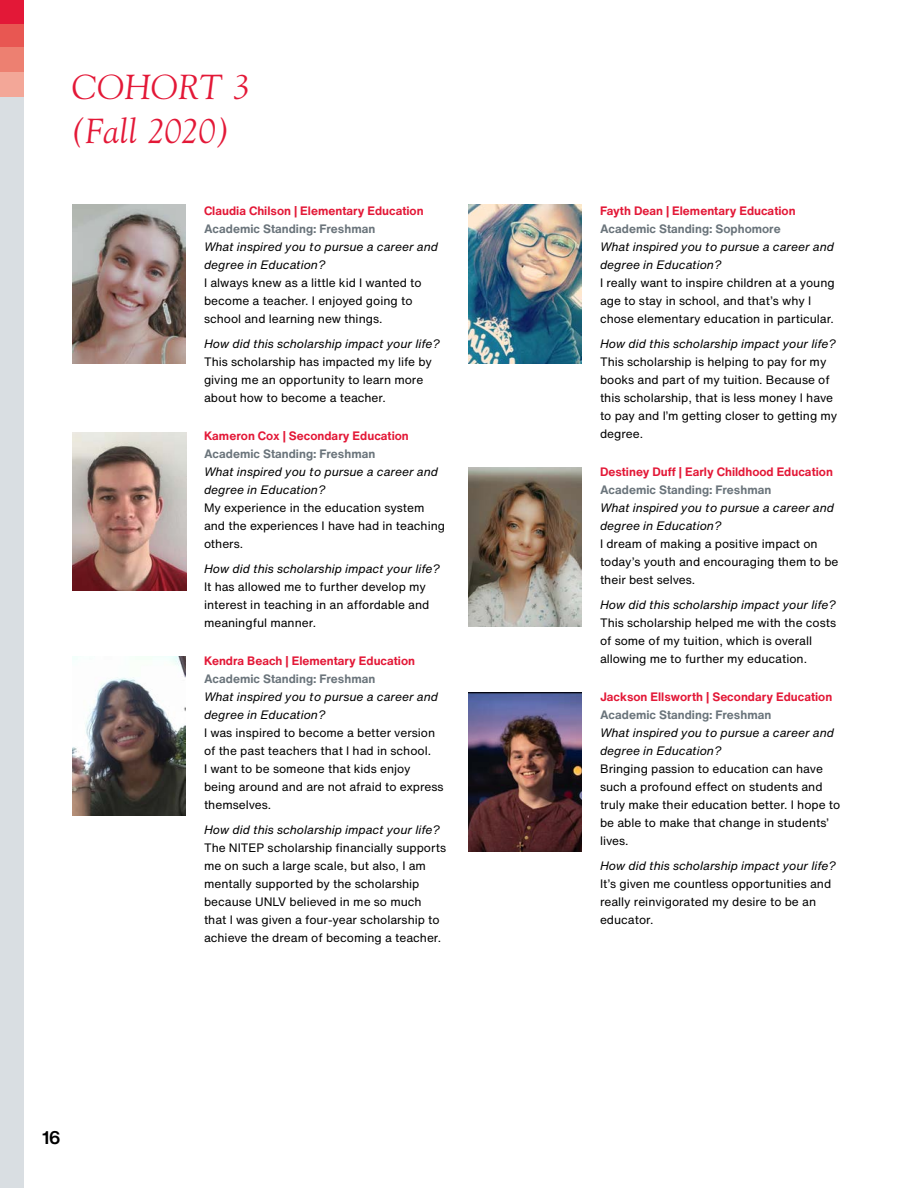
<style>
.page{position:relative;width:918px;height:1188px;background:#fff}
.page>*{position:absolute;margin:0;border:0;box-sizing:border-box;transform-origin:0 0}
.Cohort_Number{font:italic 34.5px/43.8px "Goudy";letter-spacing:.005em;color:#e31837}
.t1{font:700 18px "Helvetica Now Display";color:#000}
.Cohort_Question{font:12px/18px "Helvetica Now Text";color:#000}
.Headline_Cohort{font:700 12px "Helvetica Now Text";color:#e31837}
.Subheadline_Cohort{font:700 12px "Helvetica Now Text";color:#6a747b}
.s1{font-style:italic}
</style>
<div class="page">
<div style="left:0;top:0;width:24px;height:1188px;background:#d9dee2"></div>
<div style="left:0;top:0;width:24px;height:24px;background:#e31837"></div>
<div style="left:0;top:24px;width:24px;height:24px;background:#e85752"></div>
<div style="left:0;top:48px;width:24px;height:24px;background:#ed8071"></div>
<div style="left:0;top:72px;width:24px;height:24px;background:#f3a798"></div>
<img style="left:72px;top:205px;width:114px;height:159px">
<img style="left:72px;top:432px;width:114px;height:159px">
<img style="left:72px;top:656px;width:114px;height:159px">
<img style="left:468px;top:205px;width:114px;height:159px">
<img style="left:468px;top:467px;width:114px;height:159px">
<img style="left:468px;top:693px;width:114px;height:159px">
<h2 class="Cohort_Number" style="left:72px;top:65px;width:180px">COHORT 3 (Fall 2020)</h2>
<h3 class="Headline_Cohort" style="left:204px;top:202px;width:221px">Claudia Chilson | Elementary Education</h3>
<h4 class="Subheadline_Cohort" style="left:204px;top:220px;width:173px">Academic Standing: Freshman</h4>
<p class="Cohort_Question" style="left:204px;top:238px;width:236px"><span class="s1">What inspired you to pursue a career and degree in Education?<br></span>I always knew as a little kid I wanted to become a teacher. I enjoyed going to school and learning new things.</p>
<p class="Cohort_Question" style="left:204px;top:334px;width:238px"><span class="s1">How did this scholarship impact your life?<br></span>This scholarship has impacted my life by giving me an opportunity to learn more about how to become a teacher.</p>
<h3 class="Headline_Cohort" style="left:204px;top:427px;width:206px">Kameron Cox | Secondary Education</h3>
<h4 class="Subheadline_Cohort" style="left:204px;top:445px;width:173px">Academic Standing: Freshman</h4>
<p class="Cohort_Question" style="left:204px;top:463px;width:243px"><span class="s1">What inspired you to pursue a career and degree in Education?<br></span>My experience in the education system and the experiences I have had in teaching others.</p>
<p class="Cohort_Question" style="left:204px;top:559px;width:238px"><span class="s1">How did this scholarship impact your life?<br></span>It has allowed me to further develop my interest in teaching in an affordable and meaningful manner.</p>
<h3 class="Headline_Cohort" style="left:204px;top:652px;width:213px">Kendra Beach | Elementary Education</h3>
<h4 class="Subheadline_Cohort" style="left:204px;top:670px;width:173px">Academic Standing: Freshman</h4>
<p class="Cohort_Question" style="left:204px;top:688px;width:241px"><span class="s1">What inspired you to pursue a career and degree in Education?<br></span>I was inspired to become a better version of the past teachers that I had in school.<br>I want to be someone that kids enjoy being around and are not afraid to express themselves.</p>
<p class="Cohort_Question" style="left:204px;top:820px;width:244px"><span class="s1">How did this scholarship impact your life?<br></span>The NITEP scholarship financially supports me on such a large scale, but also, I am mentally supported by the scholarship because UNLV believed in me so much that I was given a four-year scholarship to achieve the dream of becoming a teacher.</p>
<h2 class="t1" style="left:42px;top:1125px;width:20px">16</h2>
<h3 class="Headline_Cohort" style="left:600px;top:202px;width:197px">Fayth Dean | Elementary Education</h3>
<h4 class="Subheadline_Cohort" style="left:600px;top:220px;width:182px">Academic Standing: Sophomore</h4>
<p class="Cohort_Question" style="left:600px;top:238px;width:236px"><span class="s1">What inspired you to pursue a career and degree in Education?<br></span>I really want to inspire children at a young age to stay in school, and that’s why I chose elementary education in particular.</p>
<p class="Cohort_Question" style="left:600px;top:334px;width:239px"><span class="s1">How did this scholarship impact your life?<br></span>This scholarship is helping to pay for my books and part of my tuition. Because of this scholarship, that is less money I have to pay and I’m getting closer to getting my degree.</p>
<h3 class="Headline_Cohort" style="left:600px;top:463px;width:234px">Destiney Duff | Early Childhood Education</h3>
<h4 class="Subheadline_Cohort" style="left:600px;top:481px;width:173px">Academic Standing: Freshman</h4>
<p class="Cohort_Question" style="left:600px;top:499px;width:240px"><span class="s1">What inspired you to pursue a career and degree in Education?<br></span>I dream of making a positive impact on today’s youth and encouraging them to be their best selves.</p>
<p class="Cohort_Question" style="left:600px;top:595px;width:238px"><span class="s1">How did this scholarship impact your life?<br></span>This scholarship helped me with the costs of some of my tuition, which is overall allowing me to further my education.</p>
<h3 class="Headline_Cohort" style="left:600px;top:688px;width:234px">Jackson Ellsworth | Secondary Education</h3>
<h4 class="Subheadline_Cohort" style="left:600px;top:706px;width:173px">Academic Standing: Freshman</h4>
<p class="Cohort_Question" style="left:600px;top:724px;width:242px"><span class="s1">What inspired you to pursue a career and degree in Education?<br></span>Bringing passion to education can have such a profound effect on students and truly make their education better. I hope to be able to make that change in students’ lives.</p>
<p class="Cohort_Question" style="left:600px;top:856px;width:238px"><span class="s1">How did this scholarship impact your life?<br></span>It’s given me countless opportunities and really reinvigorated my desire to be an educator.</p>
</div>
